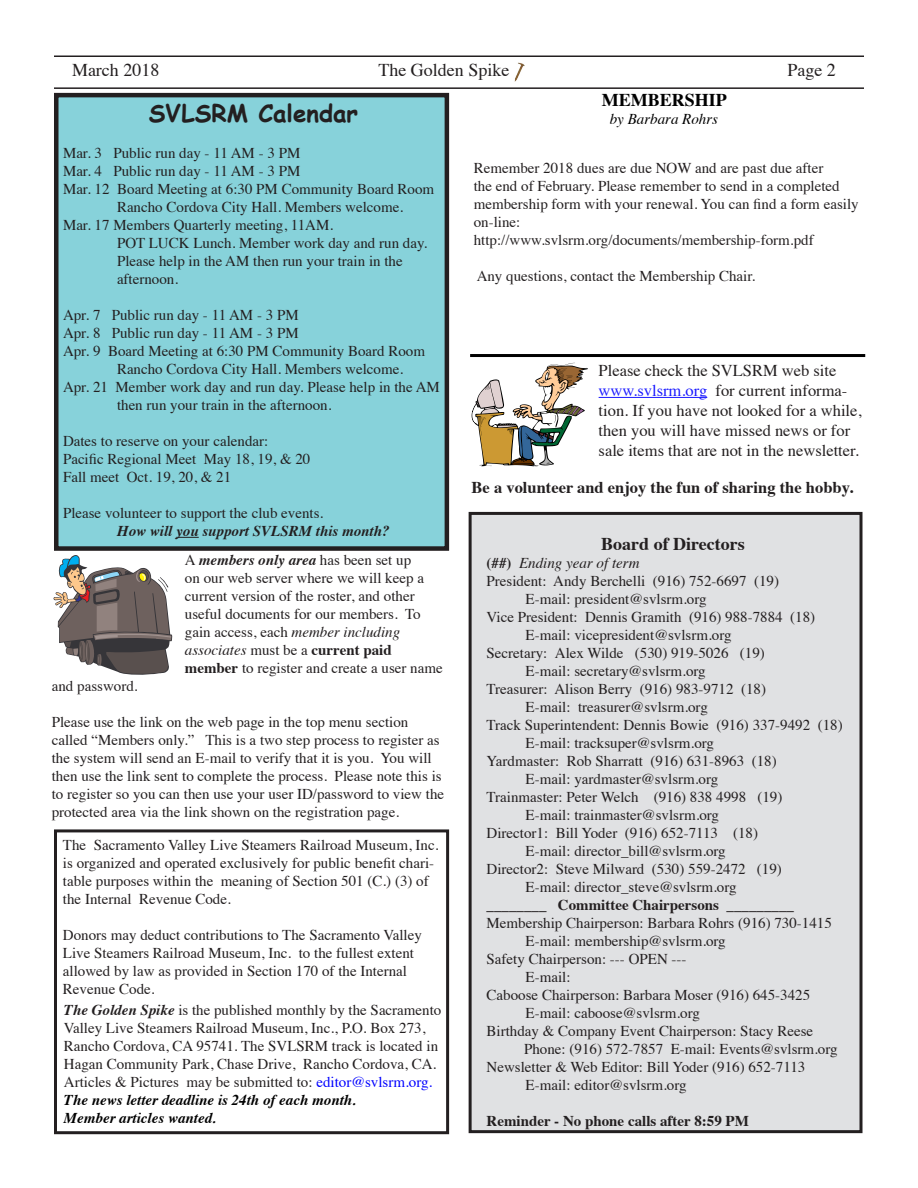
<style>
.page{position:relative;width:918px;height:1188px;background:#fff}
.page>*{position:absolute;margin:0;border:0;box-sizing:border-box;transform-origin:0 0}
.t1{font:700 24px "Comic Sans MS";color:#231f20}
.t2{font:18px "Times";color:#231f20}
.t3{font:700 18px "Times";color:#231f20}
.t4{font:700 18px "Times";color:#000}
.t5{font:16.5px/19.8px "Times";color:#231f20}
.t6{font:700 16.5px "Times";color:#231f20}
.t7{font:15px/18px "Times";color:#231f20}
.t8{font:700 15px "Times";color:#231f20}
.t9{font:italic 700 15px "Times";color:#231f20}
.t10{font:italic 15px "Times";color:#231f20}
.t11{font:italic 15px "Times";color:#000}
.s1{color:#1a1aff}
.s2{font-weight:700;font-style:normal}
.s3{font-weight:700;font-style:italic}
.s4{font-style:italic}
.s5{font-weight:700}
.s6{color:#00f}
.s7{font-weight:700;font-style:italic;color:#000}
</style>
<div class="page">
<hr style="left:54px;top:56px;width:810px;height:1px;background:#231f20">
<hr style="left:54px;top:87px;width:810px;height:2px;background:#231f20">
<img style="left:514px;top:63px;width:11px;height:19px">
<div style="left:54px;top:829px;width:395px;height:305px;border:3px solid #231f20"></div>
<div style="left:56px;top:95px;width:391px;height:454px;background:#87d2da"></div>
<div style="left:54px;top:93px;width:395px;height:458px;border:4px solid #231f20"></div>
<svg style="left:176px;top:537px;width:23px;height:1px"></svg>
<div style="left:470px;top:513px;width:391px;height:619px;background:#e0e1e3"></div>
<div style="left:469px;top:512px;width:393px;height:621px;border:3px solid #231f20"></div>
<hr style="left:470px;top:354px;width:395px;height:3px;background:#000">
<hr style="left:599px;top:397px;width:108px;height:1px;background:#1a1aff">
<svg style="left:472px;top:363px;width:116px;height:104px"></svg>
<svg style="left:53px;top:555px;width:119px;height:120px"></svg>
<p class="t2" style="left:72px;top:53px;width:89px">March 2018</p>
<p class="t2" style="left:379px;top:53px;width:132px">The Golden Spike</p>
<p class="t2" style="left:788px;top:53px;width:50px">Page 2</p>
<h1 class="t1" style="left:149px;top:96px;width:211px">SVLSRM Calendar</h1>
<p class="t7" style="left:63px;top:143px;width:239px">Mar. 3 Public run day - 11 AM - 3 PM</p>
<p class="t7" style="left:63px;top:161px;width:239px">Mar. 4 Public run day - 11 AM - 3 PM</p>
<p class="t7" style="left:63px;top:179px;width:373px">Mar. 12 Board Meeting at 6:30 PM Community Board Room</p>
<p class="t7" style="left:117px;top:197px;width:288px">Rancho Cordova City Hall. Members welcome.</p>
<p class="t7" style="left:63px;top:215px;width:272px">Mar. 17 Members Quarterly meeting, 11AM.</p>
<p class="t7" style="left:117px;top:233px;width:312px">POT LUCK Lunch. Member work day and run day.</p>
<p class="t7" style="left:117px;top:251px;width:287px">Please help in the AM then run your train in the</p>
<p class="t7" style="left:117px;top:269px;width:63px">afternoon.</p>
<p class="t7" style="left:63px;top:305px;width:237px">Apr. 7 Public run day - 11 AM - 3 PM</p>
<p class="t7" style="left:63px;top:323px;width:237px">Apr. 8 Public run day - 11 AM - 3 PM</p>
<p class="t7" style="left:63px;top:341px;width:364px">Apr. 9 Board Meeting at 6:30 PM Community Board Room</p>
<p class="t7" style="left:117px;top:359px;width:288px">Rancho Cordova City Hall. Members welcome.</p>
<p class="t7" style="left:63px;top:377px;width:378px">Apr. 21 Member work day and run day. Please help in the AM</p>
<p class="t7" style="left:117px;top:395px;width:216px">then run your train in the afternoon.</p>
<p class="t7" style="left:63px;top:431px;width:249px">Dates to reserve on your calendar:<br>Pacific Regional Meet May 18, 19, &amp; 20<br>Fall meet Oct. 19, 20, &amp; 21</p>
<p class="t7" style="left:63px;top:503px;width:262px">Please volunteer to support the club events.</p>
<p class="t9" style="left:117px;top:517px;width:274px">How will you support SVLSRM this month?</p>
<p class="t4" style="left:602px;top:83px;width:127px">MEMBERSHIP</p>
<p class="t11" style="left:610px;top:106px;width:110px">by Barbara Rohrs</p>
<p class="t7" style="left:474px;top:158px;width:386px">Remember 2018 dues are due NOW and are past due after<br>the end of February. Please remember to send in a completed membership form with your renewal. You can find a form easily on-line: http://www.svlsrm.org/documents/membership-form.pdf</p>
<p class="t7" style="left:477px;top:266px;width:280px">Any questions, contact the Membership Chair.</p>
<p class="t5" style="left:599px;top:360px;width:265px">Please check the SVLSRM web site <span class="s1">www.svlsrm.org</span> for current informa&shy;tion. If you have not looked for a while, then you will have missed news or for sale items that are not in the newsletter.</p>
<p class="t6" style="left:472px;top:472px;width:383px">Be a volunteer and enjoy the fun of sharing the hobby.</p>
<p class="t3" style="left:601px;top:527px;width:145px">Board of Directors</p>
<p class="t10" style="left:487px;top:550px;width:154px"><span class="s2">(##)</span> Ending year of term</p>
<p class="t7" style="left:487px;top:571px;width:294px">President: Andy Berchelli (916) 752-6697 (19)</p>
<p class="t7" style="left:526px;top:589px;width:183px">E-mail: president@svlsrm.org</p>
<p class="t7" style="left:487px;top:607px;width:330px">Vice President: Dennis Gramith (916) 988-7884 (18)</p>
<p class="t7" style="left:526px;top:625px;width:208px">E-mail: vicepresident@svlsrm.org</p>
<p class="t7" style="left:487px;top:643px;width:280px">Secretary: Alex Wilde (530) 919-5026 (19)</p>
<p class="t7" style="left:526px;top:661px;width:182px">E-mail: secretary@svlsrm.org</p>
<p class="t7" style="left:487px;top:679px;width:281px">Treasurer: Alison Berry (916) 983-9712 (18)</p>
<p class="t7" style="left:526px;top:697px;width:184px">E-mail: treasurer@svlsrm.org</p>
<p class="t7" style="left:487px;top:715px;width:358px">Track Superintendent: Dennis Bowie (916) 337-9492 (18)</p>
<p class="t7" style="left:526px;top:733px;width:190px">E-mail: tracksuper@svlsrm.org</p>
<p class="t7" style="left:487px;top:751px;width:292px">Yardmaster: Rob Sharratt (916) 631-8963 (18)</p>
<p class="t7" style="left:526px;top:769px;width:194px">E-mail: yardmaster@svlsrm.org</p>
<p class="t7" style="left:487px;top:787px;width:297px">Trainmaster: Peter Welch (916) 838 4998 (19)</p>
<p class="t7" style="left:526px;top:805px;width:195px">E-mail: trainmaster@svlsrm.org</p>
<p class="t7" style="left:487px;top:823px;width:273px">Director1: Bill Yoder (916) 652-7113 (18)</p>
<p class="t7" style="left:526px;top:841px;width:202px">E-mail: director_bill@svlsrm.org</p>
<p class="t7" style="left:487px;top:859px;width:297px">Director2: Steve Milward (530) 559-2472 (19)</p>
<p class="t7" style="left:526px;top:877px;width:212px">E-mail: director_steve@svlsrm.org</p>
<p class="t8" style="left:487px;top:891px;width:309px">________ Committee Chairpersons _________</p>
<p class="t7" style="left:487px;top:913px;width:347px">Membership Chairperson: Barbara Rohrs (916) 730-1415</p>
<p class="t7" style="left:526px;top:931px;width:202px">E-mail: membership@svlsrm.org</p>
<p class="t7" style="left:487px;top:949px;width:201px">Safety Chairperson: --- OPEN ---</p>
<p class="t7" style="left:526px;top:967px;width:46px">E-mail:</p>
<p class="t7" style="left:487px;top:985px;width:325px">Caboose Chairperson: Barbara Moser (916) 645-3425</p>
<p class="t7" style="left:526px;top:1003px;width:176px">E-mail: caboose@svlsrm.org</p>
<p class="t7" style="left:487px;top:1021px;width:328px">Birthday &amp; Company Event Chairperson: Stacy Reese</p>
<p class="t7" style="left:524px;top:1039px;width:315px">Phone: (916) 572-7857 E-mail: Events@svlsrm.org</p>
<p class="t7" style="left:487px;top:1057px;width:320px">Newsletter &amp; Web Editor: Bill Yoder (916) 652-7113</p>
<p class="t7" style="left:526px;top:1075px;width:163px">E-mail: editor@svlsrm.org</p>
<p class="t8" style="left:487px;top:1107px;width:264px">Reminder - No phone calls after 8:59 PM</p>
<p class="t7" style="left:185px;top:550px;width:259px">A <span class="s3">members only area</span> has been set up<br>on our web server where we will keep a current version of the roster, and other useful documents for our members. To gain access, each <span class="s4">member including associates</span> must be a <span class="s5">current paid member</span> to register and create a user name</p>
<p class="t7" style="left:52px;top:676px;width:87px">and password.</p>
<p class="t7" style="left:52px;top:712px;width:394px">Please use the link on the web page in the top menu section called “Members only.” This is a two step process to register as the system will send an E-mail to verify that it is you. You will then use the link sent to complete the process. Please note this is to register so you can then use your user ID/password to view the protected area via the link shown on the registration page.</p>
<p class="t7" style="left:63px;top:834px;width:377px">The Sacramento Valley Live Steamers Railroad Museum, Inc. is organized and operated exclusively for public benefit chari&shy;table purposes within the meaning of Section 501 (C.) (3) of the Internal Revenue Code.</p>
<p class="t7" style="left:63px;top:924px;width:360px">Donors may deduct contributions to The Sacramento Valley Live Steamers Railroad Museum, Inc. to the fullest extent allowed by law as provided in Section 170 of the Internal Revenue Code.</p>
<p class="t7" style="left:64px;top:1000px;width:379px"><span class="s3">The Golden Spike</span> is the published monthly by the Sacramento Valley Live Steamers Railroad Museum, Inc., P.O. Box 273, Rancho Cordova, CA 95741. The SVLSRM track is located in Hagan Community Park, Chase Drive, Rancho Cordova, CA.<br>Articles &amp; Pictures may be submitted to: <span class="s6">editor@svlsrm.org.<br></span><span class="s7">The news letter deadline is 24th of each month.<br>Member articles wanted.</span></p>
</div>
